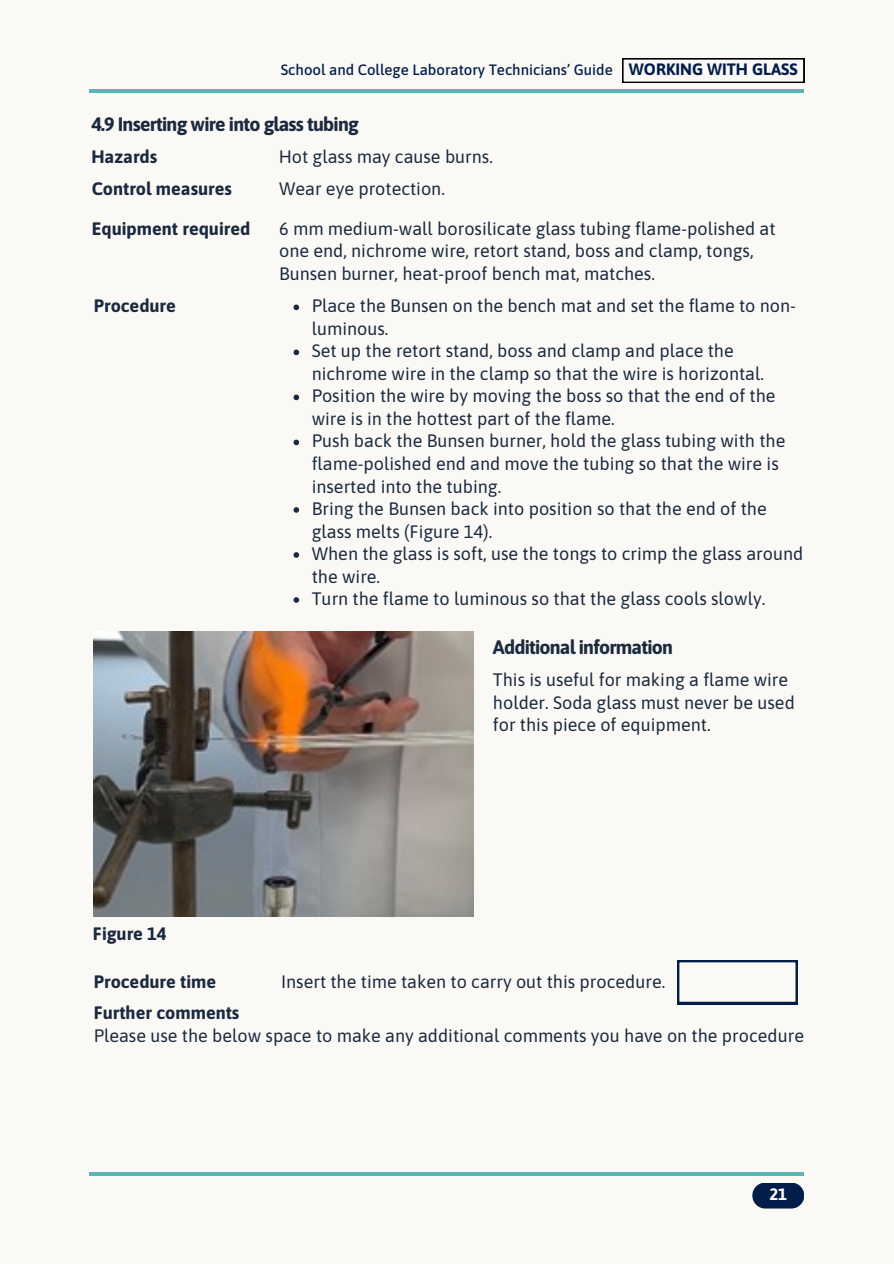
<style>
.page{position:relative;width:894px;height:1264px;background:#fff}
.page>*{position:absolute;margin:0;border:0;box-sizing:border-box;transform-origin:0 0}
.t1{font:700 19.5px "Asap";letter-spacing:-.04em;color:#1b2a3f}
.t2{font:18px/22.5px "Asap";color:#1b2a3f}
.t3{font:700 18px "Asap";color:#1b2a3f}
.t4{font:700 16.5px "Asap";color:#021d49}
.t5{font:700 16.5px "Asap";color:#fff}
.t6{font:500 15px "Asap";color:#021d49}
.s1{font-weight:700}
</style>
<div class="page">
<div style="left:0;top:0;width:893px;height:1263px;background:#fbf9f5"></div>
<hr style="left:89px;top:1172px;width:715px;height:3px;background:#58b7b3">
<hr style="left:89px;top:89px;width:715px;height:4px;background:#58b7b3">
<svg style="left:622px;top:58px;width:182px;height:25px"></svg>
<div style="left:752px;top:1182px;width:52px;height:26px;background:#021d49;border-radius:13px"></div>
<img style="left:94px;top:631px;width:379px;height:285px">
<svg style="left:293px;top:304px;width:6px;height:6px"></svg>
<svg style="left:293px;top:349px;width:6px;height:6px"></svg>
<svg style="left:293px;top:394px;width:6px;height:6px"></svg>
<svg style="left:293px;top:439px;width:6px;height:6px"></svg>
<svg style="left:293px;top:507px;width:6px;height:6px"></svg>
<svg style="left:293px;top:552px;width:6px;height:6px"></svg>
<svg style="left:293px;top:597px;width:6px;height:6px"></svg>
<svg style="left:677px;top:960px;width:120px;height:44px"></svg>
<h3 class="t6" style="left:281px;top:61px;width:333px">School and College Laboratory Technicians’ Guide</h3>
<p class="t4" style="left:628px;top:60px;width:170px">WORKING WITH GLASS</p>
<h2 class="t1" style="left:91px;top:112px;width:269px">4.9 Inserting wire into glass tubing</h2>
<h1 class="t2" style="left:278px;top:145px;width:216px">Hot glass may cause burns.</h1>
<h2 class="t3" style="left:92px;top:178px;width:142px">Control measures</h2>
<h1 class="t2" style="left:279px;top:177px;width:167px">Wear eye protection.</h1>
<h2 class="t3" style="left:92px;top:218px;width:160px">Equipment required</h2>
<h1 class="t2" style="left:279px;top:217px;width:498px">6 mm medium-wall borosilicate glass tubing flame-polished at one end, nichrome wire, retort stand, boss and clamp, tongs,<br>Bunsen burner, heat-proof bench mat, matches.</h1>
<p class="t3" style="left:94px;top:295px;width:84px">Procedure</p>
<p class="t2" style="left:311px;top:295px;width:485px">Place the Bunsen on the bench mat and set the flame to non&shy;luminous.</p>
<p class="t2" style="left:311px;top:340px;width:453px">Set up the retort stand, boss and clamp and place the nichrome wire in the clamp so that the wire is horizontal.</p>
<p class="t2" style="left:311px;top:385px;width:465px">Position the wire by moving the boss so that the end of the wire is in the hottest part of the flame.</p>
<p class="t2" style="left:311px;top:430px;width:475px">Push back the Bunsen burner, hold the glass tubing with the flame-polished end and move the tubing so that the wire is inserted into the tubing.</p>
<p class="t2" style="left:311px;top:497px;width:456px">Bring the Bunsen back into position so that the end of the glass melts (Figure 14).</p>
<p class="t2" style="left:311px;top:542px;width:493px">When the glass is soft, use the tongs to crimp the glass around the wire.</p>
<p class="t2" style="left:311px;top:587px;width:455px">Turn the flame to luminous so that the glass cools slowly.</p>
<h1 class="t3" style="left:91px;top:146px;width:67px">Hazards</h1>
<h1 class="t1" style="left:493px;top:635px;width:181px">Additional information</h1>
<p class="t3" style="left:93px;top:922px;width:75px">Figure 14</p>
<h2 class="t2" style="left:493px;top:668px;width:303px">This is useful for making a flame wire holder. Soda glass must never be used for this piece of equipment.</h2>
<h1 class="t3" style="left:94px;top:970px;width:124px">Procedure time</h1>
<h2 class="t2" style="left:281px;top:970px;width:385px">Insert the time taken to carry out this procedure.</h2>
<h2 class="t2" style="left:94px;top:1001px;width:711px"><span class="s1">Further comments<br></span>Please use the below space to make any additional comments you have on the procedure</h2>
<p class="t5" style="left:769px;top:1184px;width:19px">21</p>
</div>
